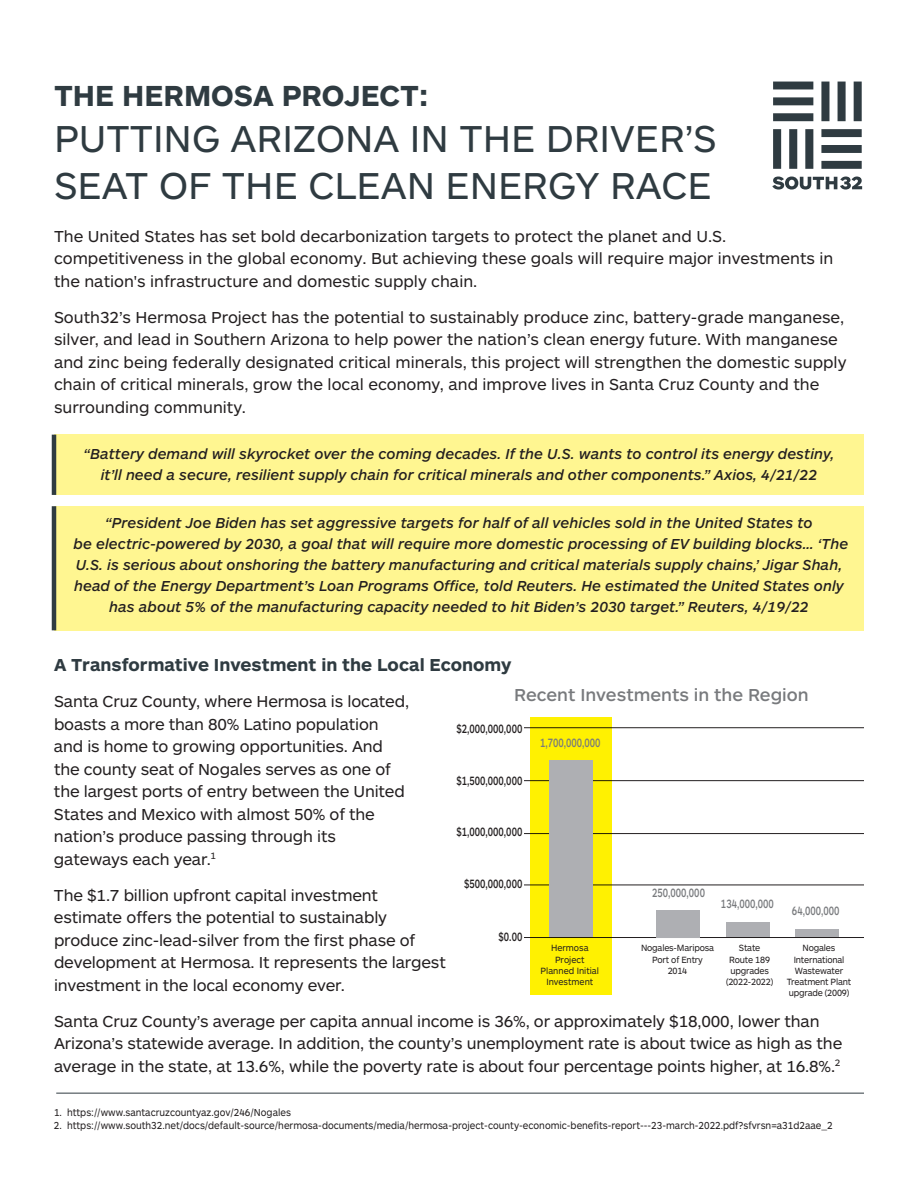
<style>
.page{position:relative;width:918px;height:1188px;background:#fff}
.page>*{position:absolute;margin:0;border:0;box-sizing:border-box;transform-origin:0 0}
.t1{font:39px/46.8px "ARS Maquette Pro";color:#2f3b41}
.t2{font:700 30.15px "ARS Maquette Pro";color:#2f3b41}
.t3{font:700 18px "ARS Maquette Pro";color:#2f3b41}
.t4{font:500 18px "ARS Maquette Pro";color:#787a7d}
.t5{font:16.5px/22.5px "ARS Maquette Pro";letter-spacing:-.01em;color:#231f20}
.t6{font:italic 500 15px/21px "ARS Maquette Pro";color:#231f20;text-align:center}
.t7{font:500 12.45px "ARS Maquette Pro";color:#231f20;scale:.73 1}
.t8{font:500 12.45px "ARS Maquette Pro";color:#787a7d;scale:.73 1}
.t9{font:10.5px "ARS Maquette Pro";color:#231f20;scale:.91 1}
.t10{font:9.45px/11.2px "ARS Maquette Pro";letter-spacing:-.02em;color:#231f20;text-align:center;scale:.93 1}
.t11{font:9.45px/11.2px "ARS Maquette Pro";color:#231f20;text-align:center;scale:.93 1}
</style>
<div class="page">
<div style="left:54px;top:435px;width:810px;height:60px;background:#fff691"></div>
<div style="left:54px;top:506px;width:810px;height:124px;background:#fff691"></div>
<hr style="left:52px;top:435px;width:4px;height:60px;background:#2f3b41">
<hr style="left:52px;top:506px;width:4px;height:124px;background:#2f3b41">
<svg style="left:772px;top:82px;width:90px;height:108px"></svg>
<hr style="left:56px;top:1093px;width:808px;height:1px;background:#2f3b41">
<hr style="left:524px;top:780px;width:340px;height:1px;background:#231f20">
<hr style="left:524px;top:833px;width:340px;height:1px;background:#231f20">
<hr style="left:524px;top:885px;width:340px;height:1px;background:#231f20">
<hr style="left:524px;top:937px;width:340px;height:1px;background:#231f20">
<hr style="left:524px;top:727px;width:340px;height:1px;background:#231f20">
<div style="left:656px;top:910px;width:44px;height:27px;background:#aeafb3"></div>
<div style="left:726px;top:922px;width:43px;height:15px;background:#aeafb3"></div>
<div style="left:795px;top:930px;width:44px;height:7px;background:#aeafb3"></div>
<div style="left:530px;top:717px;width:81px;height:277px;background:#fff101"></div>
<div style="left:549px;top:760px;width:44px;height:177px;background:#aeafb3"></div>
<p class="t2" style="left:54px;top:76px;width:376px">THE HERMOSA PROJECT:</p>
<p class="t1" style="left:54px;top:114px;width:664px">PUTTING ARIZONA IN THE DRIVER’S<br>SEAT OF THE CLEAN ENERGY RACE</p>
<p class="t5" style="left:54px;top:224px;width:781px">The United States has set bold decarbonization targets to protect the planet and U.S. competitiveness in the global economy. But achieving these goals will require major investments in the nation's infrastructure and domestic supply chain.</p>
<p class="t5" style="left:54px;top:305px;width:794px">South32’s Hermosa Project has the potential to sustainably produce zinc, battery-grade manganese, silver, and lead in Southern Arizona to help power the nation’s clean energy future. With manganese and zinc being federally designated critical minerals, this project will strengthen the domestic supply chain of critical minerals, grow the local economy, and improve lives in Santa Cruz County and the surrounding community.</p>
<p class="t6" style="left:84px;top:442px;width:752px">“Battery demand will skyrocket over the coming decades. If the U.S. wants to control its energy destiny, it’ll need a secure, resilient supply chain for critical minerals and other components.” Axios, 4/21/22</p>
<p class="t6" style="left:74px;top:512px;width:776px">“President Joe Biden has set aggressive targets for half of all vehicles sold in the United States to<br>be electric-powered by 2030, a goal that will require more domestic processing of EV building blocks… ‘The U.S. is serious about onshoring the battery manufacturing and critical materials supply chains,’ Jigar Shah, head of the Energy Department’s Loan Programs Office, told Reuters. He estimated the United States only has about 5% of the manufacturing capacity needed to hit Biden’s 2030 target.” Reuters, 4/19/22</p>
<p class="t3" style="left:54px;top:653px;width:459px">A Transformative Investment in the Local Economy</p>
<p class="t5" style="left:54px;top:690px;width:357px">Santa Cruz County, where Hermosa is located, boasts a more than 80% Latino population and is home to growing opportunities. And the county seat of Nogales serves as one of the largest ports of entry between the United States and Mexico with almost 50% of the nation’s produce passing through its gateways each year.<sup>1</sup></p>
<p class="t5" style="left:54px;top:883px;width:393px">The $1.7 billion upfront capital investment estimate offers the potential to sustainably produce zinc-lead-silver from the first phase of development at Hermosa. It represents the largest investment in the local economy ever.</p>
<p class="t5" style="left:54px;top:1009px;width:790px">Santa Cruz County’s average per capita annual income is 36%, or approximately $18,000, lower than<br>Arizona’s statewide average. In addition, the county’s unemployment rate is about twice as high as the average in the state, at 13.6%, while the poverty rate is about four percentage points higher, at 16.8%.<sup>2</sup></p>
<p class="t4" style="left:514px;top:683px;width:296px">Recent Investments in the Region</p>
<p class="t7" style="left:456px;top:721px;width:92px">$2,000,000,000</p>
<p class="t8" style="left:540px;top:734px;width:85px">1,700,000,000</p>
<p class="t7" style="left:456px;top:773px;width:92px">$1,500,000,000</p>
<p class="t7" style="left:456px;top:823px;width:92px">$1,000,000,000</p>
<p class="t7" style="left:464px;top:876px;width:81px">$500,000,000</p>
<p class="t8" style="left:652px;top:884px;width:74px">250,000,000</p>
<p class="t8" style="left:721px;top:896px;width:74px">134,000,000</p>
<p class="t8" style="left:792px;top:903px;width:67px">64,000,000</p>
<p class="t7" style="left:499px;top:928px;width:34px">$0.00</p>
<p class="t10" style="left:641px;top:942px;width:80px">Nogales-Mariposa<br>Port of Entry<br>2014</p>
<p class="t10" style="left:726px;top:942px;width:52px">State<br>Route 189 upgrades (2022-2022)</p>
<p class="t10" style="left:787px;top:942px;width:71px">Nogales<br>International<br>Wastewater<br>Treatment Plant</p>
<p class="t10" style="left:789px;top:987px;width:67px">upgrade (2009)</p>
<p class="t11" style="left:541px;top:942px;width:64px">Hermosa<br>Project<br>Planned Initial<br>Investment</p>
<p class="t9" style="left:54px;top:1106px;width:262px">1. https://www.santacruzcountyaz.gov/246/Nogales</p>
<p class="t9" style="left:54px;top:1118px;width:857px">2. https://www.south32.net/docs/default-source/hermosa-documents/media/hermosa-project-county-economic-benefits-report---23-march-2022.pdf?sfvrsn=a31d2aae_2</p>
</div>
